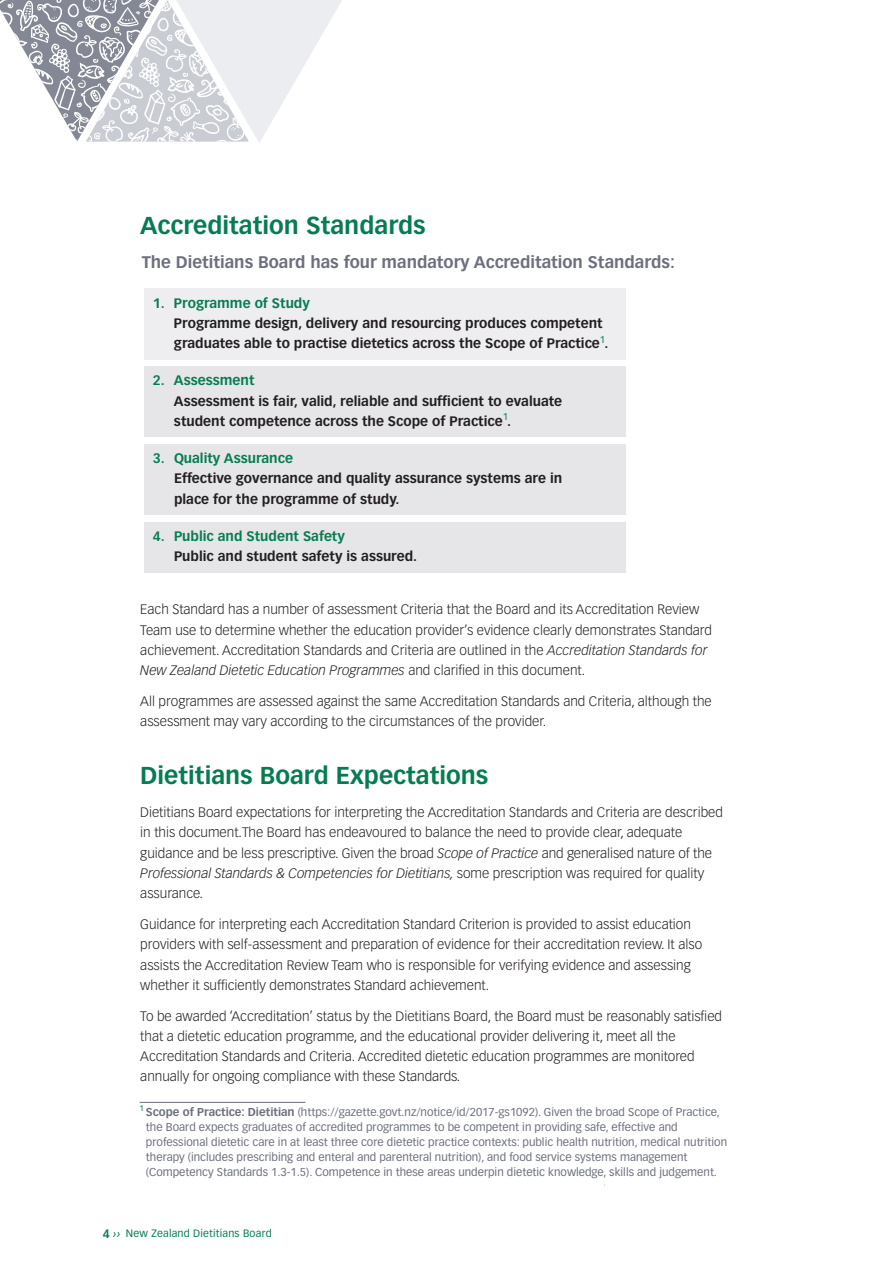
<style>
.page{position:relative;width:893px;height:1263px;background:#fff}
.page>*{position:absolute;margin:0;border:0;box-sizing:border-box;transform-origin:0 0}
.t1{font:700 24px "Vectora LT Std";color:#057d51}
.t2{font:700 16.5px "Vectora LT Std";color:#6c707c}
.t3{font:300 13.5px/20.2px "Vectora LT Std";color:#231f20}
.t4{font:700 13.5px/20.2px "Vectora LT Std";color:#231f20}
.t5{font:700 13.5px "Vectora LT Std";color:#057d51}
.t6{font:11.25px/15px "Vectora LT Std";color:#6c707c}
.t7{font:10.5px "Vectora LT Std";letter-spacing:.02em;color:#057d51}
.s1{font-style:italic}
.s2{font-weight:700}
.s3{font-weight:700;font-size:12px}
.s4{font-style:italic;font-size:12px}
</style>
<div class="page">
<svg style="left:0;top:0;width:342px;height:143px"></svg>
<hr style="left:140px;top:1102px;width:165px;height:1px;background:#6c707c">
<div style="left:144px;top:289px;width:482px;height:30px;background:#eeeef0"></div>
<div style="left:144px;top:309px;width:482px;height:51px;background:#eeeef0"></div>
<div style="left:144px;top:366px;width:482px;height:31px;background:#e6e6e8"></div>
<div style="left:144px;top:387px;width:482px;height:50px;background:#e6e6e8"></div>
<div style="left:144px;top:444px;width:482px;height:31px;background:#e6e6e8"></div>
<div style="left:144px;top:464px;width:482px;height:51px;background:#e6e6e8"></div>
<div style="left:144px;top:522px;width:482px;height:30px;background:#e6e6e8"></div>
<div style="left:144px;top:542px;width:482px;height:31px;background:#e6e6e8"></div>
<h1 class="t1" style="left:140px;top:211px;width:287px">Accreditation Standards</h1>
<p class="t2" style="left:142px;top:252px;width:535px">The Dietitians Board has four mandatory Accreditation Standards:</p>
<p class="t5" style="left:153px;top:295px;width:159px">1. Programme of Study</p>
<p class="t4" style="left:174px;top:313px;width:436px">Programme design, delivery and resourcing produces competent graduates able to practise dietetics across the Scope of Practice<sup>1</sup>.</p>
<p class="t5" style="left:153px;top:372px;width:103px">2. Assessment</p>
<p class="t4" style="left:174px;top:391px;width:390px">Assessment is fair, valid, reliable and sufficient to evaluate student competence across the Scope of Practice<sup>1</sup>.</p>
<p class="t5" style="left:153px;top:450px;width:142px">3. Quality Assurance</p>
<p class="t4" style="left:174px;top:468px;width:390px">Effective governance and quality assurance systems are in place for the programme of study.</p>
<p class="t5" style="left:153px;top:528px;width:194px">4. Public and Student Safety</p>
<p class="t4" style="left:174px;top:546px;width:245px">Public and student safety is assured.</p>
<p class="t3" style="left:140px;top:600px;width:573px">Each Standard has a number of assessment Criteria that the Board and its Accreditation Review Team use to determine whether the education provider’s evidence clearly demonstrates Standard achievement. Accreditation Standards and Criteria are outlined in the <span class="s1">Accreditation Standards for New Zealand Dietetic Education Programmes</span> and clarified in this document.</p>
<p class="t3" style="left:140px;top:691px;width:573px">All programmes are assessed against the same Accreditation Standards and Criteria, although the assessment may vary according to the circumstances of the provider.</p>
<h1 class="t1" style="left:140px;top:761px;width:350px">Dietitians Board Expectations</h1>
<p class="t3" style="left:140px;top:802px;width:584px">Dietitians Board expectations for interpreting the Accreditation Standards and Criteria are described in this document.The Board has endeavoured to balance the need to provide clear, adequate guidance and be less prescriptive. Given the broad <span class="s1">Scope of Practice</span> and generalised nature of the <span class="s1">Professional Standards &amp; Competencies for Dietitians,</span> some prescription was required for quality assurance.</p>
<p class="t3" style="left:140px;top:914px;width:563px">Guidance for interpreting each Accreditation Standard Criterion is provided to assist education providers with self-assessment and preparation of evidence for their accreditation review. It also assists the Accreditation Review Team who is responsible for verifying evidence and assessing whether it sufficiently demonstrates Standard achievement.</p>
<p class="t3" style="left:140px;top:1006px;width:583px">To be awarded ‘Accreditation’ status by the Dietitians Board, the Board must be reasonably satisfied that a dietetic education programme, and the educational provider delivering it, meet all the Accreditation Standards and Criteria. Accredited dietetic education programmes are monitored annually for ongoing compliance with these Standards.</p>
<p class="t6" style="left:146px;top:1104px;width:583px;text-indent:-6px"><sup>1</sup> <span class="s2">Scope of Practice: Dietitian</span> (https://gazette.govt.nz/notice/id/2017-gs1092). Given the broad Scope of Practice, the Board expects graduates of accredited programmes to be competent in providing safe, effective and professional dietetic care in at least three core dietetic practice contexts: public health nutrition, medical nutrition therapy (includes prescribing and enteral and parenteral nutrition), and food service systems management (Competency Standards 1.3-1.5). Competence in these areas underpin dietetic knowledge, skills and judgement.</p>
<p class="t7" style="left:103px;top:1227px;width:171px"><span class="s3">4</span> <span class="s4">››</span> New Zealand Dietitians Board</p>
</div>
